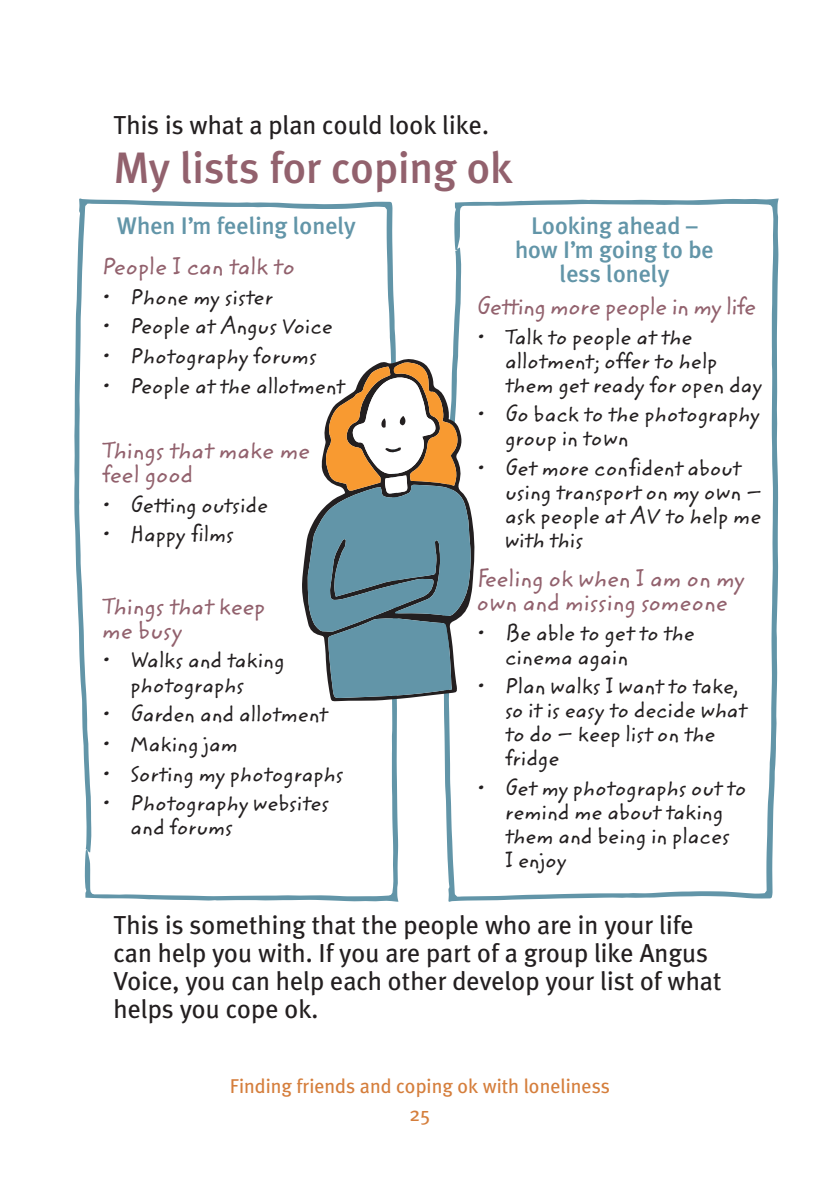
<style>
.page{position:relative;width:840px;height:1191px;background:#fff}
.page>*{position:absolute;margin:0;border:0;box-sizing:border-box;transform-origin:0 0}
.t1{font:500 44px "Meta Plus";color:#92616d}
.newtext{font:26px/28px "Meta Plus";color:#231f20}
.subhead2{font:24px/24px "Zemke Hand ITC Std";color:#92616d}
.newsubhead{font:500 24px "Meta Plus";color:#6295a8}
.subhead2-2{font:24px "Zemke Hand ITC Std";letter-spacing:-.02em;color:#92616d}
.t2{font:22px/24px "Zemke Hand ITC Std";color:#231f20}
.t3{font:20px/28px "Meta Plus";color:#d57e3c;text-align:center}
</style>
<div class="page">
<svg style="left:445px;top:198px;width:330px;height:704px"></svg>
<svg style="left:76px;top:198px;width:320px;height:704px"></svg>
<svg style="left:302px;top:358px;width:173px;height:343px"></svg>
<svg style="left:307px;top:361px;width:164px;height:337px"></svg>
<p class="newtext" style="left:113px;top:111px;width:376px">This is what a plan could look like.</p>
<p class="t1" style="left:113px;top:143px;width:400px">My lists for coping ok</p>
<p class="newsubhead" style="left:117px;top:212px;width:240px">When I’m feeling lonely</p>
<p class="newsubhead" style="left:531px;top:212px;width:168px">Looking ahead –</p>
<p class="newsubhead" style="left:515px;top:236px;width:200px">how I’m going to be</p>
<p class="newsubhead" style="left:559px;top:260px;width:111px">less lonely</p>
<p class="subhead2" style="left:102px;top:255px;width:194px">People I can talk to</p>
<p class="t2" style="left:102px;top:286px;width:172px">• Phone my sister</p>
<p class="t2" style="left:102px;top:315px;width:232px">• People at Angus Voice</p>
<p class="t2" style="left:102px;top:345px;width:216px">• Photography forums</p>
<p class="t2" style="left:102px;top:375px;width:244px">• People at the allotment</p>
<p class="subhead2-2" style="left:476px;top:289px;width:281px">Getting more people in my life</p>
<p class="t2" style="left:505px;top:325px;width:258px;text-indent:-28px">• Talk to people at the allotment; offer to help them get ready for open day</p>
<p class="t2" style="left:505px;top:403px;width:256px;text-indent:-28px">• Go back to the photography group in town</p>
<p class="t2" style="left:505px;top:457px;width:258px;text-indent:-28px">• Get more confident about using transport on my own – ask people at AV to help me with this</p>
<p class="subhead2" style="left:476px;top:567px;width:269px">Feeling ok when I am on my own and missing someone</p>
<p class="t2" style="left:505px;top:621px;width:191px;text-indent:-28px">• Be able to get to the cinema again</p>
<p class="t2" style="left:505px;top:675px;width:243px;text-indent:-28px">• Plan walks I want to take, so it is easy to decide what to do – keep list on the fridge</p>
<p class="t2" style="left:505px;top:777px;width:243px;text-indent:-28px">• Get my photographs out to remind me about taking them and being in places<br>I enjoy</p>
<p class="subhead2" style="left:102px;top:439px;width:210px">Things that make me feel good</p>
<p class="t2" style="left:102px;top:493px;width:167px">• Getting outside</p>
<p class="t2" style="left:102px;top:523px;width:133px">• Happy films</p>
<p class="subhead2" style="left:102px;top:595px;width:165px">Things that keep me busy</p>
<p class="t2" style="left:102px;top:649px;width:184px;text-align:center">• Walks and taking photographs</p>
<p class="t2" style="left:102px;top:703px;width:227px">• Garden and allotment</p>
<p class="t2" style="left:102px;top:732px;width:137px">• Making jam</p>
<p class="t2" style="left:102px;top:762px;width:243px">• Sorting my photographs</p>
<p class="t2" style="left:130px;top:792px;width:200px;text-indent:-28px">• Photography websites and forums</p>
<p class="newtext" style="left:113px;top:910px;width:609px">This is something that the people who are in your life can help you with. If you are part of a group like Angus Voice, you can help each other develop your list of what helps you cope ok.</p>
<p class="t3" style="left:230px;top:1072px;width:381px">Finding friends and coping ok with loneliness<br>25</p>
</div>
